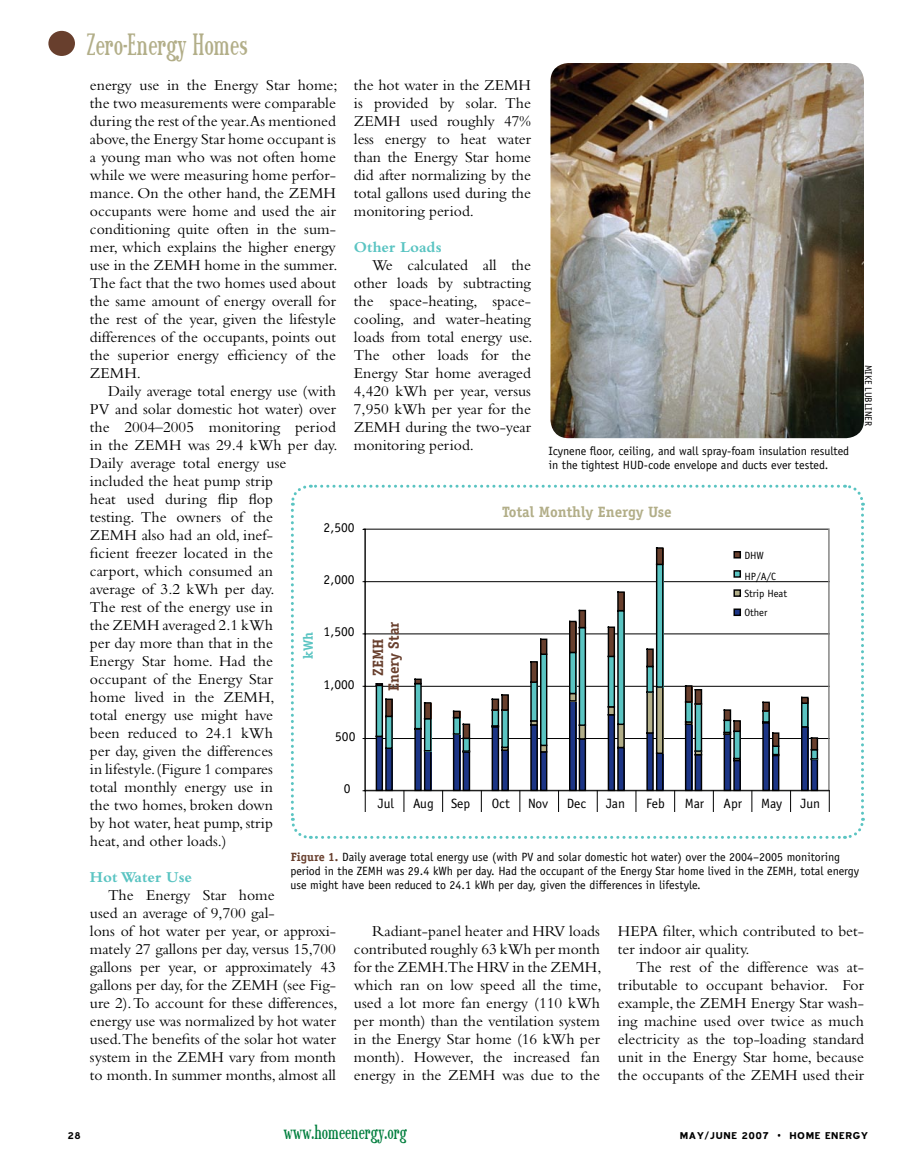
<style>
.page{position:relative;width:918px;height:1175px;background:#fff}
.page>*{position:absolute;margin:0;border:0;box-sizing:border-box;transform-origin:0 0}
.t1{font:31.5px "Sexsmith";color:#b2ae88}
.t2{font:21px "Sexsmith";color:#007e3d}
.t3{font:15.75px/18px "Bembo";color:#000;text-align:justify}
.t4{font:700 15.75px "Bembo";color:#5ac4c2}
.t5{font:700 15px "Officina Serif";color:#b2ae88}
.t6{font:700 15px/15.5px "Officina Serif";color:#683f2d;text-align:center}
.t7{font:13.5px "Officina Sans";color:#010101}
.t8{font:700 13.5px "Officina Serif";color:#5ac4c2}
.t9{font:12px/14.4px "Officina Sans";color:#000}
.t10{font:700 12px "Blue Highway";color:#000}
.t11{font:10.5px/20.4px "Officina Sans";color:#010101}
.t12{font:9.75px "Officina Sans";color:#000}
.s1{font-family:"Officina Serif";font-weight:700;color:#683f2d}
.s2{font-family:"Helvetica CY Bold";font-weight:400}
</style>
<div class="page">
<div style="left:48px;top:31px;width:27px;height:25px;background:#683f2d;border-radius:50%"></div>
<svg style="left:290px;top:484px;width:575px;height:355px"></svg>
<img style="left:550px;top:63px;width:314px;height:375px;border-radius:18px">
<h1 class="t1" style="left:87px;top:30px;width:163px">Zero-Energy Homes</h1>
<p class="t3" style="left:90px;top:76px;width:249px">energy use in the Energy Star home; the two measurements were comparable during the rest of the year.As mentioned above, the Energy Star home occupant is a young man who was not often home while we were measuring home perfor&shy;mance. On the other hand, the ZEMH occupants were home and used the air conditioning quite often in the sum&shy;mer, which explains the higher energy use in the ZEMH home in the summer.<br>The fact that the two homes used about the same amount of energy overall for the rest of the year, given the lifestyle differences of the occupants, points out the superior energy efficiency of the ZEMH.</p>
<p class="t3" style="left:90px;top:382px;width:249px;text-align:left;text-indent:18px">Daily average total energy use (with<br>PV and solar domestic hot water) over the 2004–2005 monitoring period in the ZEMH was 29.4 kWh per day.<br>Daily average total energy use included the heat pump strip<br>heat used during flip flop<br>testing. The owners of the<br>ZEMH also had an old, inef-<br>ficient freezer located in the<br>carport, which consumed an<br>average of 3.2 kWh per day.<br>The rest of the energy use in<br>the ZEMH averaged 2.1 kWh<br>per day more than that in the<br>Energy Star home. Had the<br>occupant of the Energy Star<br>home lived in the ZEMH,<br>total energy use might have<br>been reduced to 24.1 kWh<br>per day, given the differences<br>in lifestyle. (Figure 1 compares<br>total monthly energy use in<br>the two homes, broken down<br>by hot water, heat pump, strip<br>heat, and other loads.)</p>
<p class="t4" style="left:90px;top:868px;width:104px">Hot Water Use</p>
<p class="t3" style="left:90px;top:886px;width:249px;text-align:left;text-indent:18px">The Energy Star home<br>used an average of 9,700 gal-<br>lons of hot water per year, or approxi&shy;mately 27 gallons per day, versus 15,700 gallons per year, or approximately 43 gallons per day, for the ZEMH (see Fig&shy;ure 2). To account for these differences, energy use was normalized by hot water used.The benefits of the solar hot water system in the ZEMH vary from month to month. In summer months, almost all</p>
<p class="t3" style="left:354px;top:76px;width:179px">the hot water in the ZEMH is provided by solar. The ZEMH used roughly 47% less energy to heat water than the Energy Star home did after normalizing by the total gallons used during the monitoring period.</p>
<p class="t4" style="left:354px;top:238px;width:89px">Other Loads</p>
<p class="t3" style="left:354px;top:256px;width:180px;text-indent:18px">We calculated all the other loads by subtracting the space-heating, space&shy;cooling, and water-heating loads from total energy use.<br>The other loads for the Energy Star home averaged 4,420 kWh per year, versus 7,950 kWh per year for the ZEMH during the two-year monitoring period.</p>
<p class="t12" style="left:874px;top:364px;width:62px;rotate:90deg">Mike Lubliner</p>
<p class="t9" style="left:548px;top:443px;width:302px">Icynene floor, ceiling, and wall spray-foam insulation resulted in the tightest HUD-code envelope and ducts ever tested.</p>
<p class="t5" style="left:502px;top:502px;width:171px">Total Monthly Energy Use</p>
<p class="t7" style="left:324px;top:519px;width:32px">2,500</p>
<p class="t11" style="left:744px;top:545px;width:33px">DHW<br>HP/A/C</p>
<p class="t11" style="left:744px;top:584px;width:44px;line-height:18.9px">Strip Heat<br>Other</p>
<p class="t7" style="left:324px;top:571px;width:32px">2,000</p>
<p class="t6" style="left:370px;top:691px;width:71px;rotate:-90deg">ZEMH<br>Enery Star</p>
<p class="t7" style="left:324px;top:624px;width:32px">1,500</p>
<p class="t8" style="left:300px;top:659px;width:29px;rotate:-90deg">kWh</p>
<p class="t7" style="left:324px;top:676px;width:32px">1,000</p>
<p class="t7" style="left:335px;top:728px;width:22px">500</p>
<p class="t7" style="left:344px;top:780px;width:8px">0</p>
<p class="t7" style="left:378px;top:795px;width:18px">Jul</p>
<p class="t7" style="left:413px;top:795px;width:22px">Aug</p>
<p class="t7" style="left:451px;top:795px;width:21px">Sep</p>
<p class="t7" style="left:492px;top:795px;width:20px">Oct</p>
<p class="t7" style="left:528px;top:795px;width:22px">Nov</p>
<p class="t7" style="left:567px;top:795px;width:21px">Dec</p>
<p class="t7" style="left:606px;top:795px;width:21px">Jan</p>
<p class="t7" style="left:646px;top:795px;width:20px">Feb</p>
<p class="t7" style="left:685px;top:795px;width:21px">Mar</p>
<p class="t7" style="left:724px;top:795px;width:20px">Apr</p>
<p class="t7" style="left:761px;top:795px;width:23px">May</p>
<p class="t7" style="left:800px;top:795px;width:21px">Jun</p>
<p class="t9" style="left:290px;top:849px;width:570px"><span class="s1">Figure 1.</span> Daily average total energy use (with PV and solar domestic hot water) over the 2004–2005 monitoring period in the ZEMH was 29.4 kWh per day. Had the occupant of the Energy Star home lived in the ZEMH, total energy use might have been reduced to 24.1 kWh per day, given the differences in lifestyle.</p>
<p class="t3" style="left:354px;top:922px;width:249px;text-indent:18px">Radiant-panel heater and HRV loads contributed roughly 63 kWh per month for the ZEMH.The HRV in the ZEMH, which ran on low speed all the time, used a lot more fan energy (110 kWh per month) than the ventilation system in the Energy Star home (16 kWh per month). However, the increased fan energy in the ZEMH was due to the</p>
<p class="t3" style="left:618px;top:922px;width:248px">HEPA filter, which contributed to bet&shy;ter indoor air quality.</p>
<p class="t3" style="left:618px;top:958px;width:248px;text-indent:18px">The rest of the difference was at&shy;tributable to occupant behavior. For example, the ZEMH Energy Star wash&shy;ing machine used over twice as much electricity as the top-loading standard unit in the Energy Star home, because the occupants of the ZEMH used their</p>
<p class="t10" style="left:68px;top:1129px;width:13px">28</p>
<h2 class="t2" style="left:284px;top:1122px;width:125px">www.homeenergy.org</h2>
<p class="t10" style="left:679px;top:1129px;width:191px">MAY/JUNE 2007 <span class="s2">•</span> HOME ENERGY</p>
</div>
